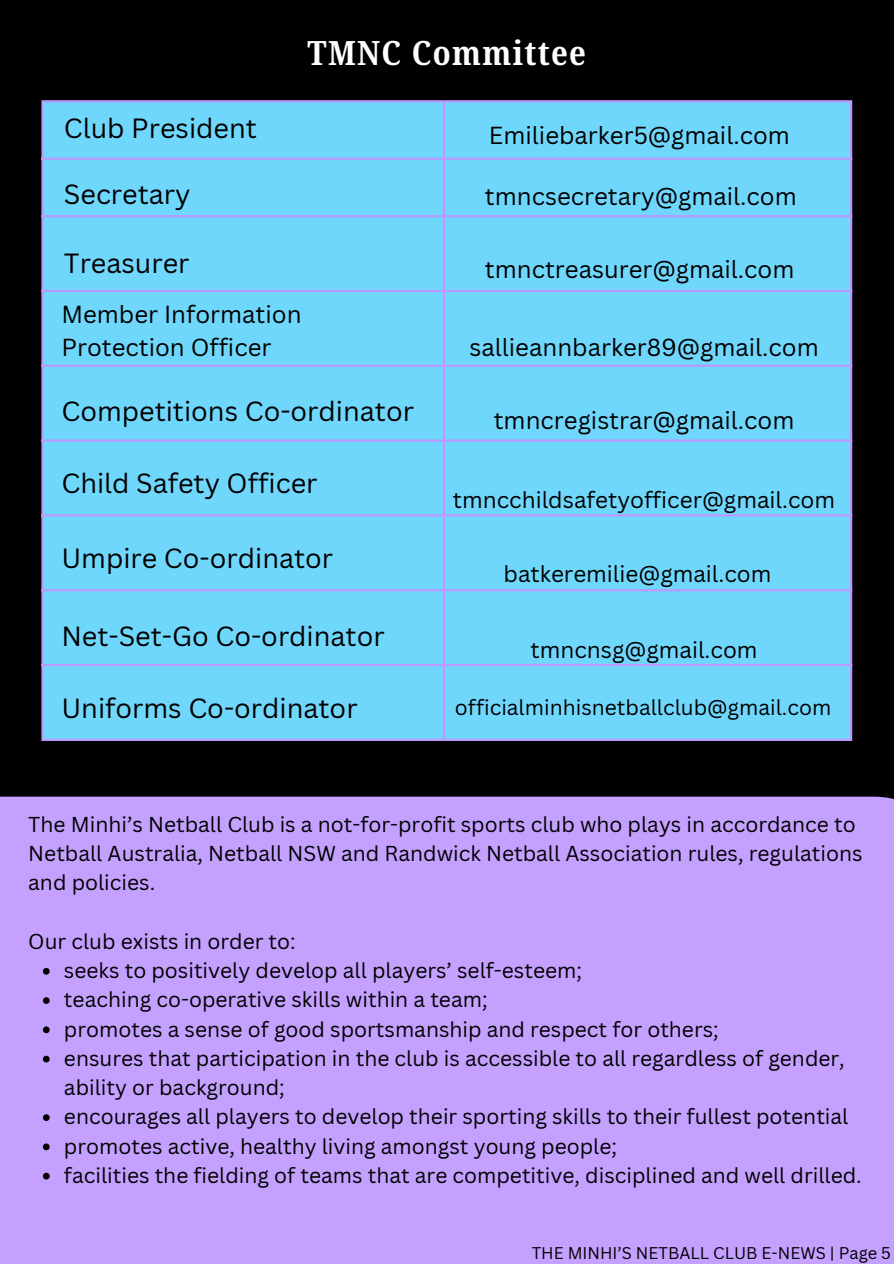
<style>
.page{position:relative;width:894px;height:1264px;background:#fff}
.page>*{position:absolute;margin:0;border:0;box-sizing:border-box;transform-origin:0 0}
.t1{font:700 33.45px "Noto Serif Ethiopic Condensed";letter-spacing:.04em;color:#fff}
.t2{font:27px "Canva Sans";color:#000}
.t3{font:24px/32.7px "Canva Sans";color:#000}
.t4{font:22.5px "Canva Sans";color:#000}
.t5{font:21px/29.2px "Canva Sans";color:#000}
.t6{font:16.5px "Canva Sans";color:#000}
</style>
<div class="page">
<div style="left:0;top:0;width:893px;height:1263px;background:#000"></div>
<div style="left:44px;top:102px;width:805px;height:636px;background:#70d7fc"></div>
<hr style="left:41px;top:102px;width:3px;height:636px;background:#b9f">
<hr style="left:442px;top:102px;width:3px;height:636px;background:#b9f">
<hr style="left:849px;top:102px;width:3px;height:636px;background:#b9f">
<hr style="left:41px;top:100px;width:811px;height:2px;background:#b9f">
<hr style="left:41px;top:158px;width:811px;height:2px;background:#b9f">
<hr style="left:41px;top:215px;width:811px;height:2px;background:#b9f">
<hr style="left:41px;top:290px;width:811px;height:2px;background:#b9f">
<hr style="left:41px;top:364px;width:811px;height:3px;background:#b9f">
<hr style="left:41px;top:439px;width:811px;height:3px;background:#b9f">
<hr style="left:41px;top:514px;width:811px;height:2px;background:#b9f">
<hr style="left:41px;top:589px;width:811px;height:2px;background:#b9f">
<hr style="left:41px;top:664px;width:811px;height:2px;background:#b9f">
<hr style="left:41px;top:738px;width:811px;height:3px;background:#b9f">
<div style="left:0;top:796px;width:893px;height:467px;background:#c4a1ff"></div>
<svg style="left:43px;top:967px;width:7px;height:7px"></svg>
<svg style="left:43px;top:997px;width:7px;height:6px"></svg>
<svg style="left:43px;top:1026px;width:7px;height:7px"></svg>
<svg style="left:43px;top:1055px;width:7px;height:7px"></svg>
<svg style="left:43px;top:1114px;width:7px;height:6px"></svg>
<svg style="left:43px;top:1143px;width:7px;height:7px"></svg>
<svg style="left:43px;top:1172px;width:7px;height:7px"></svg>
<h2 class="t1" style="left:307px;top:29px;width:280px">TMNC Committee</h2>
<h2 class="t2" style="left:64px;top:109px;width:194px">Club President</h2>
<h3 class="t2" style="left:64px;top:175px;width:128px">Secretary</h3>
<h2 class="t2" style="left:64px;top:244px;width:127px">Treasurer</h2>
<h3 class="t3" style="left:61px;top:297px;width:242px">Member Information<br>Protection Officer</h3>
<h4 class="t3" style="left:489px;top:118px;width:302px">Emiliebarker5@gmail.com</h4>
<h4 class="t3" style="left:485px;top:179px;width:313px">tmncsecretary@gmail.com</h4>
<p class="t3" style="left:485px;top:252px;width:311px">tmnctreasurer@gmail.com</p>
<p class="t3" style="left:469px;top:330px;width:351px">sallieannbarker89@gmail.com</p>
<h2 class="t2" style="left:61px;top:392px;width:354px">Competitions Co-ordinator</h2>
<h3 class="t2" style="left:61px;top:464px;width:257px">Child Safety Officer</h3>
<h2 class="t2" style="left:61px;top:539px;width:273px">Umpire Co-ordinator</h2>
<h4 class="t2" style="left:61px;top:617px;width:324px">Net-Set-Go Co-ordinator</h4>
<p class="t2" style="left:61px;top:689px;width:297px">Uniforms Co-ordinator</p>
<p class="t3" style="left:493px;top:403px;width:302px">tmncregistrar@gmail.com</p>
<p class="t4" style="left:453px;top:484px;width:383px">tmncchildsafetyofficer@gmail.com</p>
<p class="t4" style="left:503px;top:558px;width:269px">batkeremilie@gmail.com</p>
<p class="t4" style="left:530px;top:633px;width:228px">tmncnsg@gmail.com</p>
<p class="t5" style="left:455px;top:692px;width:378px">officialminhisnetballclub@gmail.com</p>
<h1 class="t5" style="left:28px;top:809px;width:835px">The Minhi’s Netball Club is a not-for-profit sports club who plays in accordance to<br>Netball Australia, Netball NSW and Randwick Netball Association rules, regulations and policies.</h1>
<h3 class="t5" style="left:28px;top:926px;width:269px">Our club exists in order to:</h3>
<h2 class="t5" style="left:64px;top:955px;width:519px">seeks to positively develop all players’ self-esteem;</h2>
<h2 class="t5" style="left:64px;top:984px;width:425px">teaching co-operative skills within a team;</h2>
<h3 class="t5" style="left:64px;top:1013px;width:656px">promotes a sense of good sportsmanship and respect for others;</h3>
<h2 class="t5" style="left:64px;top:1043px;width:782px">ensures that participation in the club is accessible to all regardless of gender, ability or background;</h2>
<h3 class="t5" style="left:64px;top:1101px;width:785px">encourages all players to develop their sporting skills to their fullest potential</h3>
<h3 class="t5" style="left:64px;top:1130px;width:554px">promotes active, healthy living amongst young people;</h3>
<h3 class="t5" style="left:64px;top:1160px;width:799px">facilities the fielding of teams that are competitive, disciplined and well drilled.</h3>
<h3 class="t6" style="left:531px;top:1241px;width:361px">THE MINHI’S NETBALL CLUB E-NEWS | Page 5</h3>
</div>
